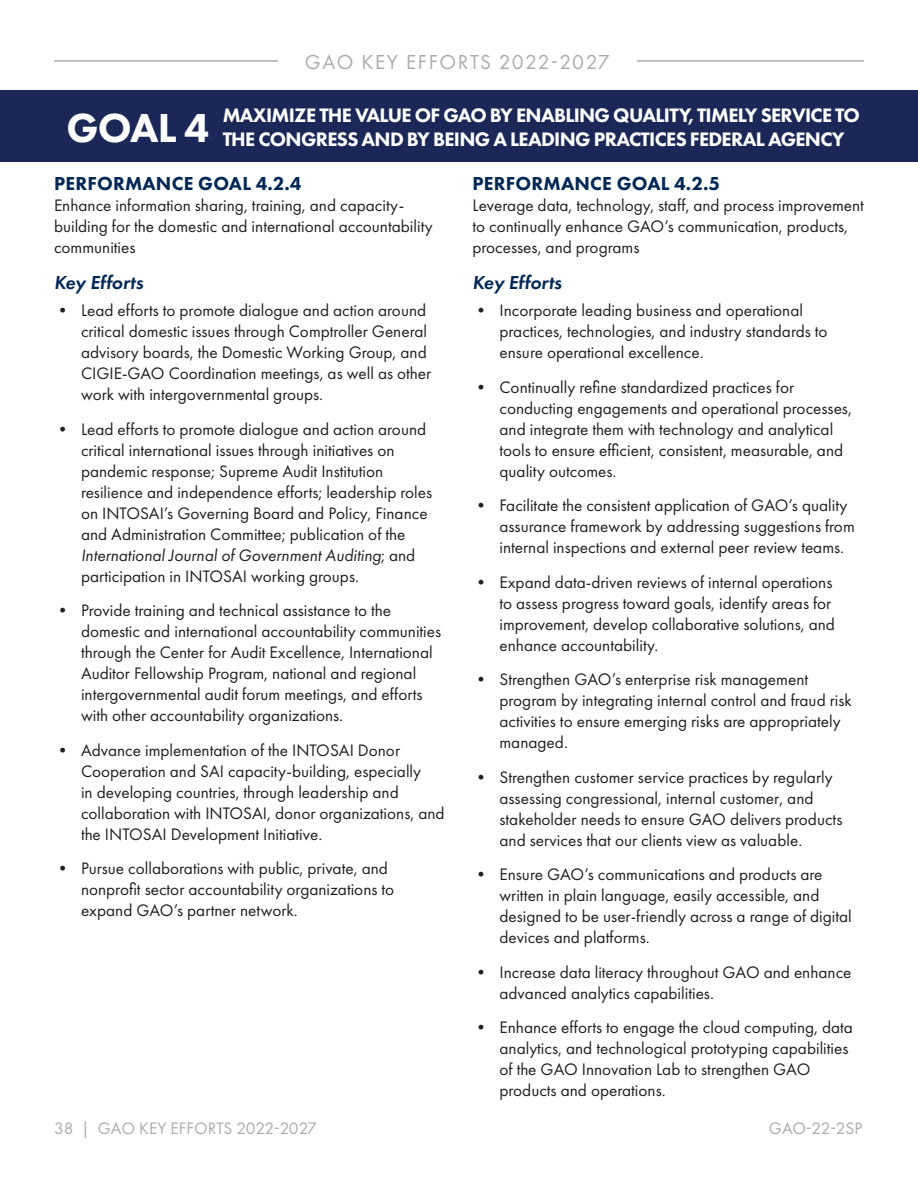
<style>
.page{position:relative;width:918px;height:1188px;background:#fff}
.page>*{position:absolute;margin:0;border:0;box-sizing:border-box;transform-origin:0 0}
.t1{font:21px "Futura PT";letter-spacing:.075em;color:#acacad}
.t2{font:800 20.25px/24px "Futura PT";letter-spacing:-.035em;color:#fff}
.PG_Title{font:800 19.5px "Futura PT";letter-spacing:.01em;color:#002856}
.Key_Efforts_Title{font:italic 600 19.5px "Futura PT";letter-spacing:-.005em;color:#002856}
.Key_Efforts_PG_Descr{font:17.25px/21px "Futura PT";color:#231f20}
.t3{font:17.25px "Futura PT";color:#acacad}
.s1{font-style:italic}
</style>
<div class="page">
<hr style="left:54px;top:60px;width:810px;height:2px;background:#acacad">
<div style="left:278px;top:48px;width:359px;height:26px;background:#fff"></div>
<div style="left:0;top:91px;width:918px;height:71px;background:#1b2756"></div>
<p class="t1" style="left:305px;top:50px;width:306px">GAO KEY EFFORTS 2022-2027</p>
<p class="t2" style="left:66px;top:103px;width:795px;text-indent:156px">MAXIMIZE THE VALUE OF GAO BY ENABLING QUALITY, TIMELY SERVICE TO<br><sup>GOAL</sup> <sup>4</sup> THE CONGRESS AND BY BEING A LEADING PRACTICES FEDERAL AGENCY</p>
<p class="PG_Title" style="left:54px;top:172px;width:249px">PERFORMANCE GOAL 4.2.4</p>
<p class="Key_Efforts_PG_Descr" style="left:54px;top:195px;width:380px">Enhance information sharing, training, and capacity&shy;building for the domestic and international accountability communities</p>
<p class="Key_Efforts_Title" style="left:54px;top:270px;width:91px">Key Efforts</p>
<p class="Key_Efforts_PG_Descr" style="left:81px;top:300px;width:352px;text-indent:-27px">• Lead efforts to promote dialogue and action around critical domestic issues through Comptroller General advisory boards, the Domestic Working Group, and CIGIE-GAO Coordination meetings, as well as other work with intergovernmental groups.</p>
<p class="Key_Efforts_PG_Descr" style="left:81px;top:419px;width:353px;text-indent:-27px">• Lead efforts to promote dialogue and action around critical international issues through initiatives on pandemic response; Supreme Audit Institution resilience and independence efforts; leadership roles on INTOSAI’s Governing Board and Policy, Finance and Administration Committee; publication of the <span class="s1">International Journal of Government Auditing</span>; and participation in INTOSAI working groups.</p>
<p class="Key_Efforts_PG_Descr" style="left:81px;top:600px;width:362px;text-indent:-27px">• Provide training and technical assistance to the domestic and international accountability communities through the Center for Audit Excellence, International Auditor Fellowship Program, national and regional intergovernmental audit forum meetings, and efforts with other accountability organizations.</p>
<p class="Key_Efforts_PG_Descr" style="left:81px;top:740px;width:365px;text-indent:-27px">• Advance implementation of the INTOSAI Donor Cooperation and SAI capacity-building, especially<br>in developing countries, through leadership and collaboration with INTOSAI, donor organizations, and the INTOSAI Development Initiative.</p>
<p class="Key_Efforts_PG_Descr" style="left:81px;top:858px;width:315px;text-indent:-27px">• Pursue collaborations with public, private, and nonprofit sector accountability organizations to expand GAO’s partner network.</p>
<p class="PG_Title" style="left:473px;top:172px;width:249px">PERFORMANCE GOAL 4.2.5</p>
<p class="Key_Efforts_PG_Descr" style="left:472px;top:195px;width:393px">Leverage data, technology, staff, and process improvement to continually enhance GAO’s communication, products, processes, and programs</p>
<p class="Key_Efforts_Title" style="left:472px;top:270px;width:91px">Key Efforts</p>
<p class="Key_Efforts_PG_Descr" style="left:500px;top:300px;width:330px;text-indent:-27px">• Incorporate leading business and operational practices, technologies, and industry standards to ensure operational excellence.</p>
<p class="Key_Efforts_PG_Descr" style="left:500px;top:377px;width:354px;text-indent:-27px">• Continually refine standardized practices for conducting engagements and operational processes, and integrate them with technology and analytical tools to ensure efficient, consistent, measurable, and quality outcomes.</p>
<p class="Key_Efforts_PG_Descr" style="left:500px;top:495px;width:357px;text-indent:-27px">• Facilitate the consistent application of GAO’s quality assurance framework by addressing suggestions from internal inspections and external peer review teams.</p>
<p class="Key_Efforts_PG_Descr" style="left:500px;top:572px;width:337px;text-indent:-27px">• Expand data-driven reviews of internal operations to assess progress toward goals, identify areas for improvement, develop collaborative solutions, and enhance accountability.</p>
<p class="Key_Efforts_PG_Descr" style="left:500px;top:669px;width:354px;text-indent:-27px">• Strengthen GAO’s enterprise risk management program by integrating internal control and fraud risk activities to ensure emerging risks are appropriately managed.</p>
<p class="Key_Efforts_PG_Descr" style="left:500px;top:767px;width:344px;text-indent:-27px">• Strengthen customer service practices by regularly assessing congressional, internal customer, and stakeholder needs to ensure GAO delivers products and services that our clients view as valuable.</p>
<p class="Key_Efforts_PG_Descr" style="left:500px;top:864px;width:354px;text-indent:-27px">• Ensure GAO’s communications and products are written in plain language, easily accessible, and designed to be user-friendly across a range of digital devices and platforms.</p>
<p class="Key_Efforts_PG_Descr" style="left:500px;top:962px;width:354px;text-indent:-27px">• Increase data literacy throughout GAO and enhance advanced analytics capabilities.</p>
<p class="Key_Efforts_PG_Descr" style="left:500px;top:1017px;width:355px;text-indent:-27px">• Enhance efforts to engage the cloud computing, data analytics, and technological prototyping capabilities of the GAO Innovation Lab to strengthen GAO products and operations.</p>
<p class="t3" style="left:54px;top:1118px;width:265px">38 | GAO KEY EFFORTS 2022-2027</p>
<p class="t3" style="left:769px;top:1118px;width:95px">GAO-22-2SP</p>
</div>
